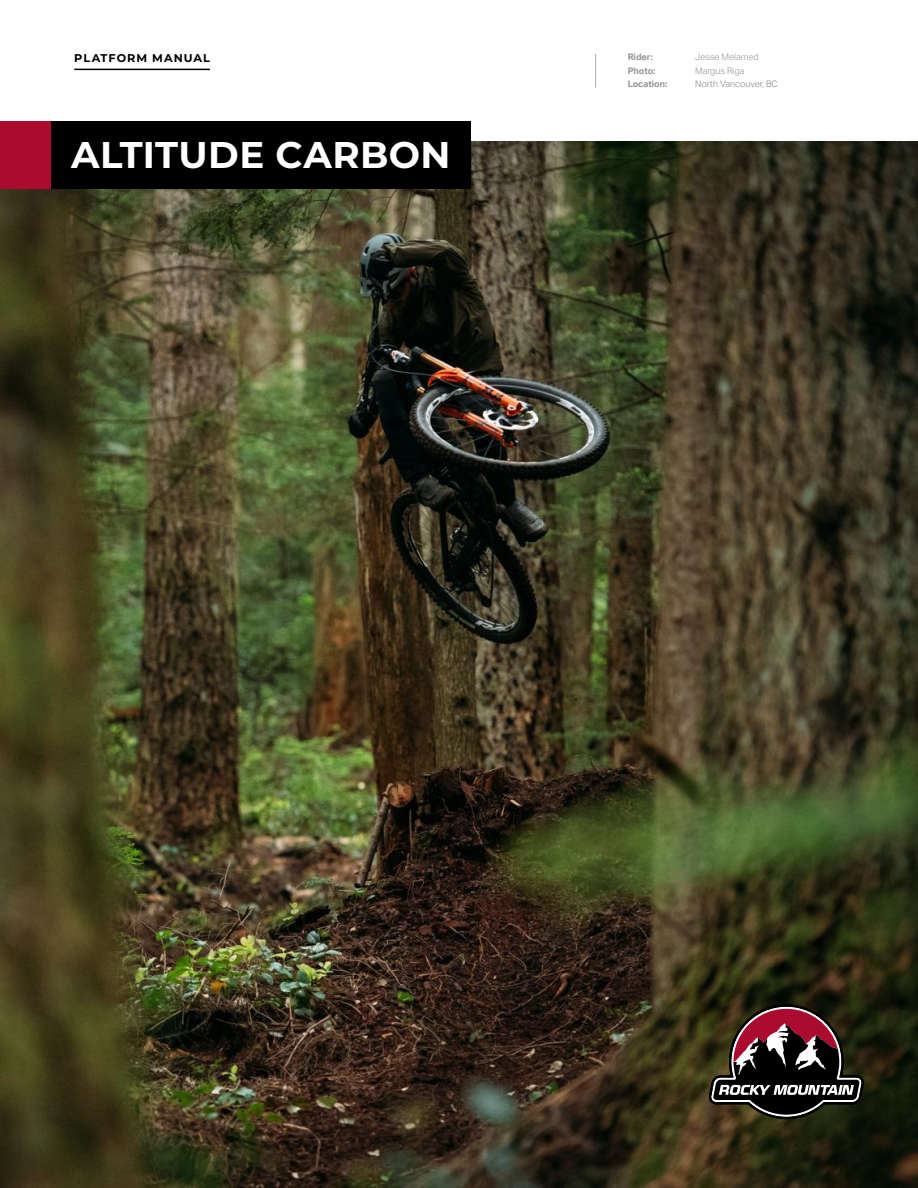
<style>
.page{position:relative;width:918px;height:1188px;background:#fff}
.page>*{position:absolute;margin:0;border:0;box-sizing:border-box;transform-origin:0 0}
.t1{font:700 37.2px "Montserrat";letter-spacing:.01em;color:#fff}
.t2{font:700 11.25px "Montserrat";letter-spacing:.095em;color:#000}
.t3{font:300 9px "Aktiv Grotesk";color:#939393}
.t4{font:700 9px "Aktiv Grotesk";color:#939393}
.t5{font:300 9px "Aktiv Grotesk";color:#858382}
</style>
<div class="page">
<img style="left:0;top:142px;width:918px;height:1046px">
<svg style="left:709px;top:1004px;width:155px;height:115px;background:#483531"></svg>
<hr style="left:74px;top:69px;width:136px;height:1px;background:#000">
<div style="left:0;top:121px;width:51px;height:67px;background:#aa0b2f"></div>
<div style="left:51px;top:121px;width:420px;height:67px;background:#000"></div>
<hr style="left:595px;top:54px;width:1px;height:34px;background:#aaa">
<p class="t2" style="left:74px;top:50px;width:137px">PLATFORM MANUAL</p>
<h1 class="t1" style="left:71px;top:128px;width:381px">ALTITUDE CARBON</h1>
<p class="t4" style="left:628px;top:52px;width:27px">Rider:</p>
<p class="t3" style="left:695px;top:52px;width:65px">Jesse Melamed</p>
<p class="t4" style="left:628px;top:66px;width:29px">Photo:</p>
<p class="t3" style="left:695px;top:66px;width:51px">Margus Riga</p>
<p class="t4" style="left:628px;top:79px;width:41px">Location:</p>
<p class="t5" style="left:695px;top:79px;width:84px">North Vancouver, BC</p>
</div>
